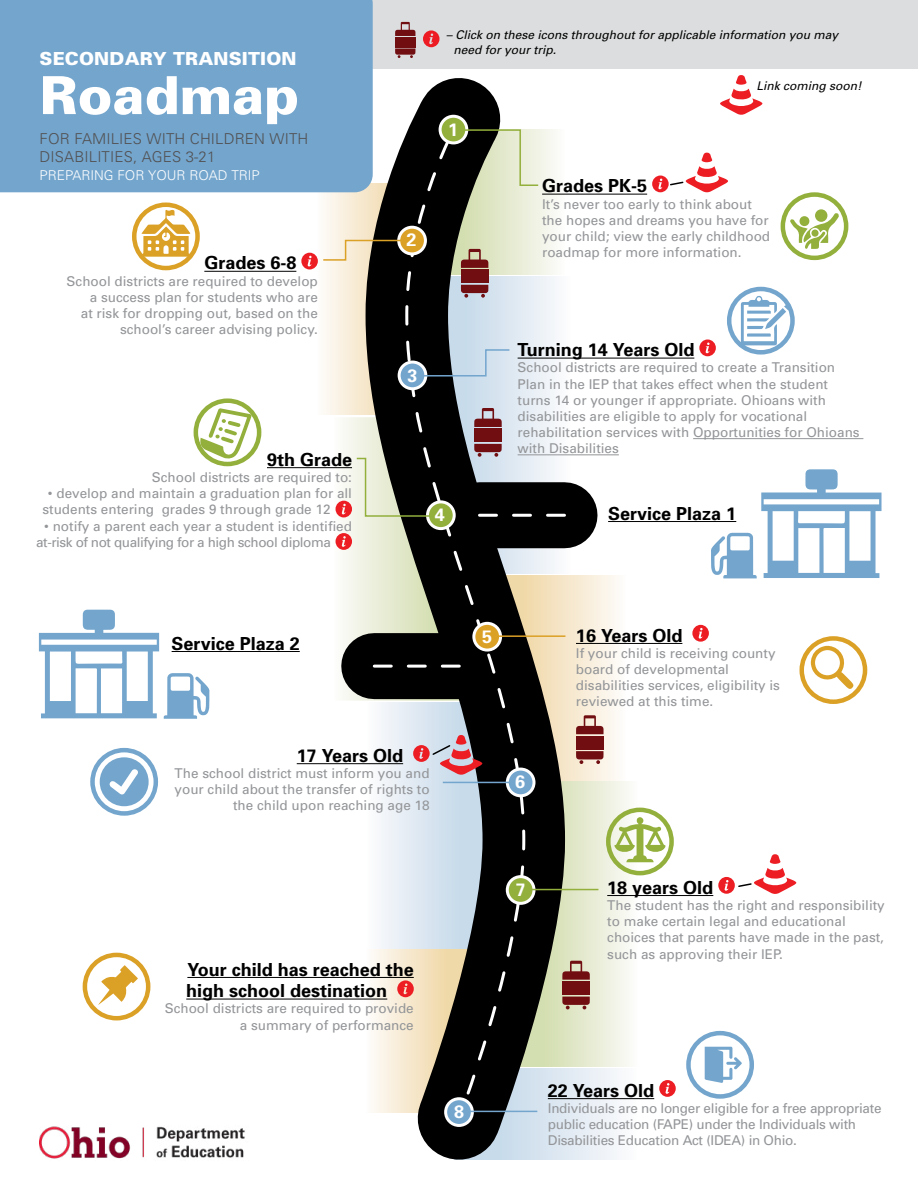
<style>
.page{position:relative;width:918px;height:1188px;background:#fff}
.page>*{position:absolute;margin:0;border:0;box-sizing:border-box;transform-origin:0 0}
.t1{font:900 52.5px "Univers";color:#fff}
.t2{font:700 18px/21.6px "Univers";color:#000}
.t3{font:900 18px "Univers";letter-spacing:.01em;color:#fff}
.t4{font:700 18px "Univers";color:#fff}
.t5{font:300 15px/18px "Univers";letter-spacing:.01em;color:#525051}
.t6{font:13.5px/16.2px "Univers";color:#939598}
.t7{font:13.5px/16.2px "Univers";letter-spacing:-.02em;color:#939598}
.t8{font:13.5px/16.2px "Univers";letter-spacing:-.03em;color:#939598}
.t9{font:300 13.5px "Univers";color:#fff}
.Bullets{font:italic 12px/15px "Univers";color:#000}
</style>
<div class="page">
<div style="left:352px;top:0;width:566px;height:69px;background:#dcddde"></div>
<div style="left:454px;top:1069px;width:184px;height:91px;background:#f6f8fb"></div>
<svg style="left:606px;top:782px;width:32px;height:284px"></svg>
<div style="left:494px;top:576px;width:132px;height:205px;background:#fdf9f3"></div>
<div style="left:316px;top:184px;width:108px;height:230px;background:#fdfcf9"></div>
<div style="left:0;top:0;width:373px;height:192px;background:#73a5cd"></div>
<img style="left:40px;top:1126px;width:205px;height:33px">
<svg style="left:324px;top:37px;width:282px;height:1123px"></svg>
<div style="left:479px;top:482px;width:86px;height:66px;background:#000"></div>
<svg style="left:404px;top:116px;width:123px;height:1005px;background:#686b6c"></svg>
<div style="left:440px;top:116px;width:27px;height:27px;background:#93af3c;border-radius:50%"></div>
<div style="left:439px;top:115px;width:29px;height:29px;border:3px solid #fff;border-radius:50%"></div>
<div style="left:399px;top:362px;width:27px;height:27px;background:#73a5cd;border-radius:50%"></div>
<div style="left:398px;top:361px;width:29px;height:29px;border:3px solid #fff;border-radius:50%"></div>
<div style="left:474px;top:623px;width:27px;height:27px;background:#dba026;border-radius:50%"></div>
<div style="left:472px;top:622px;width:30px;height:30px;border:3px solid #fff;border-radius:50%"></div>
<div style="left:507px;top:769px;width:27px;height:27px;background:#73a5cd;border-radius:50%"></div>
<div style="left:506px;top:768px;width:30px;height:29px;border:3px solid #fff;border-radius:50%"></div>
<div style="left:446px;top:1099px;width:26px;height:26px;background:#73a5cd;border-radius:50%"></div>
<div style="left:444px;top:1097px;width:30px;height:30px;border:3px solid #fff;border-radius:50%"></div>
<div style="left:507px;top:877px;width:27px;height:26px;background:#93af3c;border-radius:50%"></div>
<div style="left:506px;top:875px;width:30px;height:30px;border:3px solid #fff;border-radius:50%"></div>
<hr style="left:542px;top:194px;width:105px;height:1px;background:#000">
<div style="left:781px;top:192px;width:67px;height:68px;border:4px solid #93af3c;border-radius:50%"></div>
<hr style="left:204px;top:271px;width:92px;height:1px;background:#000">
<div style="left:132px;top:203px;width:68px;height:67px;border:4px solid #dba026;border-radius:50%"></div>
<svg style="left:141px;top:210px;width:50px;height:47px"></svg>
<svg style="left:411px;top:348px;width:100px;height:29px;background:#8694a0"></svg>
<div style="left:194px;top:398px;width:67px;height:68px;border:4px solid #93af3c;border-radius:50%"></div>
<svg style="left:200px;top:408px;width:52px;height:51px"></svg>
<hr style="left:487px;top:635px;width:78px;height:2px;background:#dba026">
<hr style="left:576px;top:643px;width:106px;height:1px;background:#000">
<svg style="left:692px;top:625px;width:17px;height:17px"></svg>
<div style="left:799px;top:636px;width:68px;height:68px;border:4px solid #dba026;border-radius:50%"></div>
<svg style="left:811px;top:646px;width:42px;height:43px"></svg>
<hr style="left:443px;top:782px;width:78px;height:1px;background:#73a5cd">
<hr style="left:297px;top:763px;width:106px;height:1px;background:#000">
<div style="left:90px;top:748px;width:68px;height:68px;border:4px solid #73a5cd;border-radius:50%"></div>
<hr style="left:520px;top:889px;width:78px;height:1px;background:#93af3c">
<hr style="left:607px;top:895px;width:106px;height:1px;background:#000">
<div style="left:606px;top:808px;width:68px;height:67px;border:4px solid #93af3c;border-radius:50%"></div>
<hr style="left:187px;top:977px;width:227px;height:1px;background:#000">
<hr style="left:186px;top:999px;width:201px;height:1px;background:#000">
<svg style="left:397px;top:980px;width:17px;height:17px"></svg>
<div style="left:83px;top:953px;width:67px;height:67px;border:4px solid #dba026;border-radius:50%"></div>
<hr style="left:459px;top:1111px;width:78px;height:1px;background:#73a5cd">
<hr style="left:548px;top:1098px;width:106px;height:1px;background:#000">
<svg style="left:659px;top:1080px;width:17px;height:17px"></svg>
<div style="left:686px;top:1031px;width:68px;height:68px;border:4px solid #73a5cd;border-radius:50%"></div>
<svg style="left:423px;top:30px;width:17px;height:17px"></svg>
<div style="left:395px;top:37px;width:20px;height:10px;background:#700e12"></div>
<svg style="left:395px;top:22px;width:20px;height:14px"></svg>
<svg style="left:395px;top:48px;width:21px;height:10px"></svg>
<svg style="left:652px;top:152px;width:76px;height:41px"></svg>
<svg style="left:301px;top:129px;width:239px;height:172px;background:#8e9089"></svg>
<div style="left:474px;top:429px;width:28px;height:13px;background:#700e12"></div>
<svg style="left:474px;top:408px;width:28px;height:19px"></svg>
<svg style="left:474px;top:444px;width:28px;height:13px"></svg>
<svg style="left:711px;top:469px;width:171px;height:109px"></svg>
<svg style="left:479px;top:514px;width:86px;height:3px"></svg>
<svg style="left:39px;top:610px;width:170px;height:109px"></svg>
<div style="left:576px;top:736px;width:27px;height:14px;background:#700e12"></div>
<svg style="left:576px;top:715px;width:28px;height:19px"></svg>
<svg style="left:576px;top:751px;width:28px;height:13px"></svg>
<svg style="left:413px;top:735px;width:69px;height:40px;background:#be909a"></svg>
<svg style="left:718px;top:854px;width:78px;height:40px"></svg>
<div style="left:562px;top:981px;width:28px;height:14px;background:#700e12"></div>
<svg style="left:562px;top:961px;width:28px;height:19px"></svg>
<svg style="left:562px;top:997px;width:28px;height:12px"></svg>
<svg style="left:720px;top:75px;width:42px;height:40px"></svg>
<hr style="left:608px;top:521px;width:128px;height:1px;background:#000">
<hr style="left:172px;top:651px;width:128px;height:1px;background:#000">
<svg style="left:614px;top:817px;width:52px;height:45px"></svg>
<svg style="left:705px;top:1047px;width:37px;height:36px"></svg>
<hr style="left:267px;top:467px;width:85px;height:1px;background:#000">
<hr style="left:518px;top:358px;width:176px;height:1px;background:#000">
<hr style="left:693px;top:438px;width:170px;height:1px;background:#939598">
<hr style="left:518px;top:455px;width:101px;height:1px;background:#939598">
<svg style="left:699px;top:339px;width:17px;height:17px"></svg>
<div style="left:727px;top:287px;width:68px;height:68px;border:4px solid #73a5cd;border-radius:50%"></div>
<svg style="left:100px;top:757px;width:49px;height:49px"></svg>
<svg style="left:98px;top:965px;width:40px;height:40px"></svg>
<svg style="left:790px;top:213px;width:49px;height:36px"></svg>
<div style="left:815px;top:209px;width:12px;height:13px;background:#93af3c;border-radius:50%"></div>
<div style="left:799px;top:216px;width:10px;height:10px;background:#93af3c;border-radius:50%"></div>
<div style="left:811px;top:230px;width:8px;height:7px;background:#93af3c;border-radius:50%"></div>
<svg style="left:333px;top:417px;width:133px;height:284px;background:#6f6f66"></svg>
<svg style="left:741px;top:296px;width:49px;height:49px"></svg>
<p class="t3" style="left:40px;top:47px;width:259px">SECONDARY TRANSITION</p>
<p class="t1" style="left:40px;top:63px;width:261px">Roadmap</p>
<p class="t5" style="left:40px;top:130px;width:270px">FOR FAMILIES WITH CHILDREN WITH<br>DISABILITIES, AGES 3-21</p>
<p class="t9" style="left:40px;top:167px;width:222px">PREPARING FOR YOUR ROAD TRIP</p>
<p class="t2" style="left:204px;top:252px;width:94px">Grades 6-8</p>
<p class="t6" style="left:67px;top:273px;width:253px;text-align:right">School districts are required to develop a success plan for students who are<br>at risk for dropping out, based on the school’s career advising policy.</p>
<p class="t2" style="left:267px;top:449px;width:87px">9th Grade</p>
<p class="t6" style="left:152px;top:469px;width:202px">School districts are required to:</p>
<p class="t6" style="left:42px;top:486px;width:311px;text-indent:6px">• develop and maintain a graduation plan for all students entering grades 9 through grade 12</p>
<p class="t8" style="left:36px;top:518px;width:317px;text-indent:8px">• notify a parent each year a student is identified at-risk of not qualifying for a high school diploma</p>
<p class="t2" style="left:172px;top:633px;width:130px">Service Plaza 2</p>
<p class="t4" style="left:407px;top:229px;width:12px">2</p>
<p class="Bullets" style="left:454px;top:28px;width:386px;text-indent:-8px">– Click on these icons throughout for applicable information you may need for your trip.</p>
<p class="Bullets" style="left:757px;top:79px;width:107px">Link coming soon!</p>
<p class="t4" style="left:448px;top:119px;width:12px">1</p>
<p class="t2" style="left:542px;top:175px;width:107px">Grades PK-5</p>
<p class="t6" style="left:542px;top:196px;width:230px">It’s never too early to think about the hopes and dreams you have for your child; view the early childhood roadmap for more information.</p>
<p class="t4" style="left:408px;top:364px;width:12px">3</p>
<p class="t4" style="left:435px;top:504px;width:12px">4</p>
<p class="t2" style="left:518px;top:339px;width:178px">Turning 14 Years Old</p>
<p class="t6" style="left:518px;top:360px;width:344px">School districts are required to create a Transition Plan in the IEP that takes effect when the student turns 14 or younger if appropriate. Ohioans with disabilities are eligible to apply for vocational rehabilitation services with Opportunities for Ohioans with Disabilities</p>
<p class="t2" style="left:608px;top:503px;width:130px">Service Plaza 1</p>
<p class="t4" style="left:482px;top:626px;width:12px">5</p>
<p class="t2" style="left:576px;top:624px;width:108px">16 Years Old</p>
<p class="t6" style="left:576px;top:645px;width:206px">If your child is receiving county board of developmental disabilities services, eligibility is reviewed at this time.</p>
<p class="t2" style="left:297px;top:745px;width:108px">17 Years Old</p>
<p class="t6" style="left:175px;top:765px;width:257px;text-align:right">The school district must inform you and your child about the transfer of rights to the child upon reaching age 18</p>
<p class="t4" style="left:515px;top:771px;width:12px">6</p>
<p class="t2" style="left:186px;top:958px;width:229px">Your child has reached the high school destination</p>
<p class="t6" style="left:165px;top:1001px;width:251px;text-align:right">School districts are required to provide a summary of performance</p>
<p class="t4" style="left:454px;top:1101px;width:12px">8</p>
<p class="t4" style="left:516px;top:879px;width:12px">7</p>
<p class="t2" style="left:607px;top:877px;width:108px">18 years Old</p>
<p class="t6" style="left:607px;top:897px;width:279px">The student has the right and responsibility to make certain legal and educational choices that parents have made in the past, such as approving their IEP.</p>
<p class="t2" style="left:548px;top:1080px;width:108px">22 Years Old</p>
<p class="t7" style="left:548px;top:1100px;width:335px">Individuals are no longer eligible for a free appropriate public education (FAPE) under the Individuals with<br>Disabilities Education Act (IDEA) in Ohio.</p>
</div>
